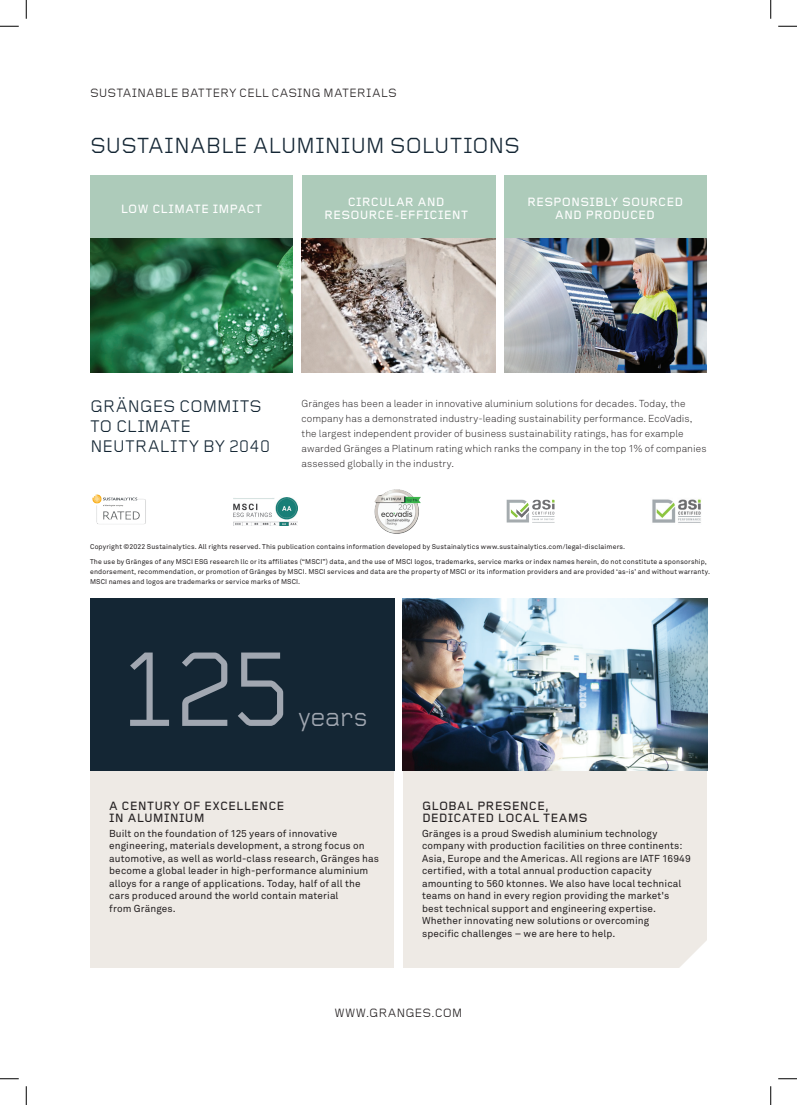
<style>
.page{position:relative;width:797px;height:1105px;background:#fff}
.page>*{position:absolute;margin:0;border:0;box-sizing:border-box;transform-origin:0 0}
.t1{font:110px "Foundry Gridnik";color:#a1a7b1}
.t2{font:27.5px "Foundry Gridnik";letter-spacing:-.02em;color:#a1a7b1}
.t3{font:22.75px "Foundry Gridnik";letter-spacing:-.015em;color:#142634}
.t4{font:17.5px/20px "Foundry Gridnik";letter-spacing:-.01em;color:#142634}
.t5{font:500 12.5px/12.5px "Foundry Gridnik";letter-spacing:.015em;color:#fff;text-align:center}
.t6{font:500 12.5px/12.5px "Foundry Gridnik";letter-spacing:.015em;color:#231f20}
.t7{font:12.5px "Foundry Gridnik";letter-spacing:.005em;color:#231f20}
.t8{font:10px/12.5px "Akkurat Std";letter-spacing:.01em;color:#231f20}
.t9{font:300 10px/15px "Akkurat Std";letter-spacing:.005em;color:#231f20}
.t10{font:6.88px/10px "Akkurat Std";letter-spacing:.02em;color:#231f20}
</style>
<div class="page">
<div style="left:403px;top:771px;width:304px;height:197px;background:#eeeae5"></div>
<div style="left:90px;top:771px;width:304px;height:197px;background:#eeeae5"></div>
<div style="left:90px;top:598px;width:304px;height:173px;background:#142634"></div>
<img style="left:403px;top:598px;width:304px;height:173px">
<svg style="left:680px;top:941px;width:27px;height:27px"></svg>
<img style="left:92px;top:494px;width:54px;height:30px">
<img style="left:375px;top:489px;width:46px;height:45px">
<img style="left:506px;top:499px;width:49px;height:24px">
<img style="left:652px;top:499px;width:49px;height:24px">
<img style="left:234px;top:497px;width:63px;height:28px">
<div style="left:90px;top:175px;width:203px;height:197px;background:#adcbba"></div>
<div style="left:301px;top:175px;width:194px;height:197px;background:#adcbba"></div>
<div style="left:504px;top:175px;width:202px;height:197px;background:#adcbba"></div>
<img style="left:90px;top:239px;width:203px;height:133px">
<img style="left:301px;top:239px;width:194px;height:133px">
<img style="left:504px;top:239px;width:202px;height:133px">
<svg style="left:0;top:25px;width:19px;height:2px"></svg>
<svg style="left:778px;top:25px;width:19px;height:2px"></svg>
<svg style="left:0;top:1078px;width:19px;height:1px"></svg>
<svg style="left:778px;top:1078px;width:19px;height:1px"></svg>
<svg style="left:25px;top:0;width:2px;height:19px"></svg>
<svg style="left:25px;top:1086px;width:2px;height:19px"></svg>
<svg style="left:770px;top:0;width:1px;height:19px"></svg>
<svg style="left:770px;top:1086px;width:1px;height:19px"></svg>
<p class="t7" style="left:90px;top:86px;width:308px">SUSTAINABLE BATTERY CELL CASING MATERIALS</p>
<h3 class="t3" style="left:90px;top:134px;width:431px">SUSTAINABLE ALUMINIUM SOLUTIONS</h3>
<p class="t5" style="left:121px;top:203px;width:143px">LOW CLIMATE IMPACT</p>
<p class="t5" style="left:527px;top:197px;width:158px">RESPONSIBLY SOURCED<br>AND PRODUCED</p>
<p class="t5" style="left:324px;top:197px;width:146px">CIRCULAR AND<br>RESOURCE-EFFICIENT</p>
<h3 class="t4" style="left:90px;top:397px;width:182px">GRÄNGES COMMITS<br>TO CLIMATE<br>NEUTRALITY BY 2040</h3>
<p class="t9" style="left:301px;top:396px;width:406px">Gränges has been a leader in innovative aluminium solutions for decades. Today, the company has a demonstrated industry-leading sustainability performance. EcoVadis, the largest independent provider of business sustainability ratings, has for example awarded Gränges a Platinum rating which ranks the company in the top 1% of companies assessed globally in the industry.</p>
<p class="t10" style="left:90px;top:542px;width:536px">Copyright ©2022 Sustainalytics. All rights reserved. This publication contains information developed by Sustainalytics www.sustainalytics.com/legal-disclaimers.</p>
<p class="t10" style="left:90px;top:557px;width:621px">The use by Gränges of any MSCI ESG research llc or its affiliates (“MSCI”) data, and the use of MSCI logos, trademarks, service marks or index names herein, do not constitute a sponsorship, endorsement, recommendation, or promotion of Gränges by MSCI. MSCI services and data are the property of MSCI or its information providers and are provided ‘as-is’ and without warranty.<br>MSCI names and logos are trademarks or service marks of MSCI.</p>
<h1 class="t1" style="left:116px;top:630px;width:179px">125</h1>
<h2 class="t2" style="left:298px;top:702px;width:71px">years</h2>
<p class="t6" style="left:109px;top:800px;width:177px">A CENTURY OF EXCELLENCE<br>IN ALUMINIUM</p>
<p class="t8" style="left:109px;top:827px;width:271px">Built on the foundation of 125 years of innovative engineering, materials development, a strong focus on automotive, as well as world-class research, Gränges has become a global leader in high-performance aluminium alloys for a range of applications. Today, half of all the cars produced around the world contain material<br>from Gränges.</p>
<p class="t6" style="left:422px;top:800px;width:167px">GLOBAL PRESENCE,<br>DEDICATED LOCAL TEAMS</p>
<p class="t8" style="left:422px;top:827px;width:270px">Gränges is a proud Swedish aluminium technology company with production facilities on three continents:<br>Asia, Europe and the Americas. All regions are IATF 16949 certified, with a total annual production capacity amounting to 560 ktonnes. We also have local technical teams on hand in every region providing the market's best technical support and engineering expertise.<br>Whether innovating new solutions or overcoming<br>specific challenges – we are here to help.</p>
<p class="t7" style="left:334px;top:1006px;width:129px">WWW.GRANGES.COM</p>
</div>
